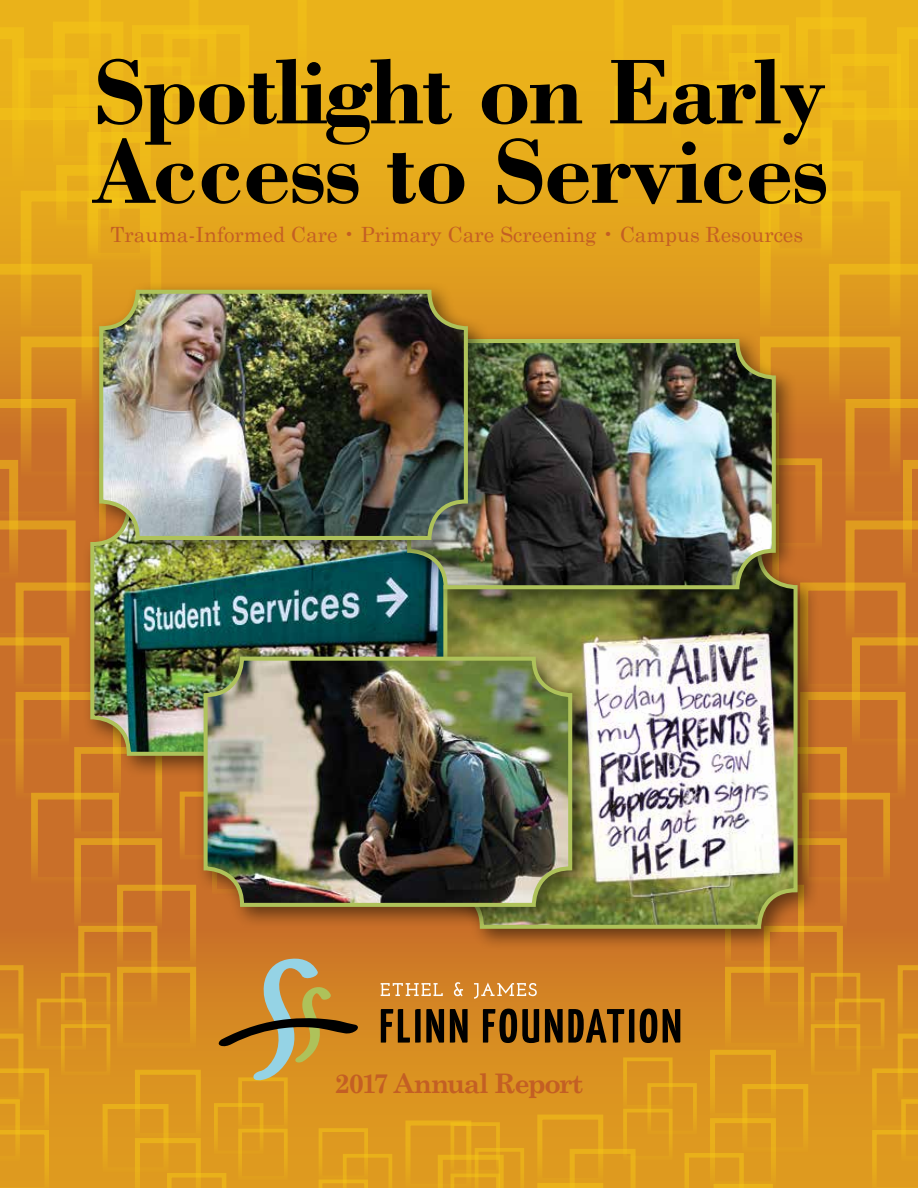
<style>
.page{position:relative;width:918px;height:1188px;background:#c96f29}
.page>*{position:absolute;margin:0;border:0;box-sizing:border-box;transform-origin:0 0}
.t1{font:700 97.5px/79.5px "Bodoni BT";letter-spacing:-.025em;color:#000}
.t2{font:700 27px "Century Schoolbook";letter-spacing:-.055em;color:#c35f24}
.t3{font:21px "Century Schoolbook";color:#c35f24}
</style>
<div class="page">
<div style="left:0;top:0;width:918px;height:436px;background:linear-gradient(to bottom,#f1c017,#d17f25)"></div>
<div style="left:0;top:929px;width:918px;height:259px;background:linear-gradient(to bottom,#cc7727,#e2a11e)"></div>
<div style="left:800px;top:692px;width:106px;height:109px;border:8px solid #f6c916"></div>
<div style="left:734px;top:458px;width:88px;height:92px;border:7px solid #f6c916"></div>
<div style="left:760px;top:191px;width:141px;height:146px;border:11px solid #f6c916"></div>
<svg style="left:820px;top:0;width:98px;height:747px"></svg>
<div style="left:760px;top:337px;width:141px;height:145px;border:11px solid #f6c916"></div>
<svg style="left:615px;top:0;width:117px;height:86px;background:#eab319"></svg>
<div style="left:672px;top:25px;width:117px;height:122px;border:9px solid #f6c916"></div>
<div style="left:615px;top:86px;width:117px;height:121px;border:9px solid #f6c916"></div>
<div style="left:759px;top:747px;width:88px;height:91px;border:7px solid #f6c916"></div>
<div style="left:802px;top:793px;width:88px;height:91px;border:7px solid #f6c916"></div>
<div style="left:759px;top:838px;width:88px;height:91px;border:7px solid #f6c916"></div>
<div style="left:764px;top:926px;width:79px;height:82px;border:6px solid #f6c916"></div>
<div style="left:725px;top:967px;width:79px;height:82px;border:6px solid #f6c916"></div>
<svg style="left:872px;top:965px;width:46px;height:223px;background:#db9420"></svg>
<div style="left:811px;top:973px;width:49px;height:51px;border:4px solid #f6c916"></div>
<div style="left:835px;top:999px;width:50px;height:51px;border:4px solid #f6c916"></div>
<div style="left:811px;top:1024px;width:49px;height:51px;border:4px solid #f6c916"></div>
<div style="left:710px;top:1050px;width:66px;height:68px;border:5px solid #f6c916"></div>
<div style="left:742px;top:1084px;width:66px;height:68px;border:5px solid #f6c916"></div>
<div style="left:710px;top:1118px;width:66px;height:68px;border:5px solid #f6c916"></div>
<svg style="left:684px;top:1153px;width:89px;height:35px;background:#e1a01d"></svg>
<div style="left:623px;top:1057px;width:50px;height:52px;border:4px solid #f6c916"></div>
<div style="left:647px;top:1083px;width:50px;height:51px;border:4px solid #f6c916"></div>
<div style="left:623px;top:1109px;width:50px;height:51px;border:4px solid #f6c916"></div>
<div style="left:537px;top:1115px;width:66px;height:68px;border:5px solid #f6c916"></div>
<svg style="left:537px;top:1149px;width:99px;height:39px;background:#e1a01d"></svg>
<div style="left:450px;top:1122px;width:50px;height:52px;border:4px solid #f6c916"></div>
<div style="left:405px;top:1121px;width:66px;height:67px;border:5px solid #f6c916"></div>
<svg style="left:438px;top:1148px;width:86px;height:40px;background:#e2a31c"></svg>
<div style="left:319px;top:1128px;width:49px;height:51px;border:4px solid #f6c916"></div>
<svg style="left:319px;top:1154px;width:73px;height:34px;background:#e1a01d"></svg>
<div style="left:21px;top:191px;width:140px;height:146px;border:11px solid #f6c916"></div>
<svg style="left:0;top:0;width:101px;height:747px"></svg>
<div style="left:21px;top:337px;width:140px;height:145px;border:11px solid #f6c916"></div>
<svg style="left:189px;top:0;width:118px;height:86px;background:#eab319"></svg>
<div style="left:132px;top:25px;width:117px;height:122px;border:9px solid #f6c916"></div>
<div style="left:189px;top:86px;width:118px;height:121px;border:9px solid #f6c916"></div>
<div style="left:74px;top:747px;width:88px;height:91px;border:7px solid #f6c916"></div>
<div style="left:31px;top:793px;width:88px;height:91px;border:7px solid #f6c916"></div>
<div style="left:74px;top:838px;width:88px;height:91px;border:7px solid #f6c916"></div>
<div style="left:117px;top:885px;width:79px;height:82px;border:6px solid #f6c916"></div>
<div style="left:78px;top:926px;width:79px;height:82px;border:6px solid #f6c916"></div>
<div style="left:117px;top:967px;width:79px;height:82px;border:6px solid #f6c916"></div>
<div style="left:180px;top:792px;width:66px;height:68px;border:5px solid #f6c916"></div>
<svg style="left:0;top:965px;width:49px;height:223px;background:#db9420"></svg>
<div style="left:61px;top:973px;width:49px;height:51px;border:4px solid #f6c916"></div>
<div style="left:37px;top:999px;width:49px;height:51px;border:4px solid #f6c916"></div>
<div style="left:61px;top:1024px;width:49px;height:51px;border:4px solid #f6c916"></div>
<div style="left:135px;top:1070px;width:66px;height:68px;border:5px solid #f6c916"></div>
<div style="left:103px;top:1104px;width:66px;height:68px;border:5px solid #f6c916"></div>
<svg style="left:135px;top:1138px;width:91px;height:50px;background:#e19f1d"></svg>
<div style="left:238px;top:1077px;width:50px;height:52px;border:4px solid #f6c916"></div>
<div style="left:214px;top:1103px;width:49px;height:51px;border:4px solid #f6c916"></div>
<div style="left:238px;top:1129px;width:50px;height:51px;border:4px solid #f6c916"></div>
<div style="left:82px;top:497px;width:399px;height:281px;background:#000;opacity:.5"></div>
<img style="left:92px;top:562px;width:343px;height:192px">
<div style="left:435px;top:540px;width:384px;height:411px;background:#000;opacity:.5"></div>
<img style="left:448px;top:611px;width:348px;height:316px">
<div style="left:195px;top:648px;width:399px;height:281px;background:#000;opacity:.5"></div>
<img style="left:206px;top:659px;width:364px;height:246px">
<div style="left:204px;top:657px;width:368px;height:250px;border:4px solid #aec25a;border-radius:36px"></div>
<div style="left:399px;top:330px;width:399px;height:281px;background:#000;opacity:.5"></div>
<img style="left:409px;top:341px;width:365px;height:246px">
<div style="left:407px;top:339px;width:369px;height:250px;border:4px solid #aec25a;border-radius:36px"></div>
<div style="left:91px;top:281px;width:399px;height:281px;background:#000;opacity:.5"></div>
<img style="left:101px;top:292px;width:365px;height:246px">
<div style="left:99px;top:290px;width:369px;height:250px;border:4px solid #aec25a;border-radius:36px"></div>
<svg style="left:219px;top:959px;width:140px;height:121px"></svg>
<svg style="left:381px;top:983px;width:62px;height:13px"></svg>
<svg style="left:454px;top:982px;width:9px;height:14px"></svg>
<svg style="left:474px;top:982px;width:63px;height:17px"></svg>
<svg style="left:381px;top:1009px;width:63px;height:34px;background:#694411"></svg>
<svg style="left:450px;top:1009px;width:18px;height:34px"></svg>
<svg style="left:483px;top:1009px;width:56px;height:34px;background:#623f0f"></svg>
<svg style="left:545px;top:1009px;width:89px;height:34px;background:#654110"></svg>
<svg style="left:640px;top:1009px;width:17px;height:34px"></svg>
<svg style="left:663px;top:1009px;width:17px;height:34px"></svg>
<h1 class="t1" style="left:92px;top:49px;width:738px">Spotlight on Early<br>Access to Services</h1>
<p class="t3" style="left:110px;top:217px;width:694px">Trauma-Informed Care • Primary Care Screening • Campus Resources</p>
<p class="t2" style="left:335px;top:1063px;width:250px">2017 Annual Report</p>
</div>
